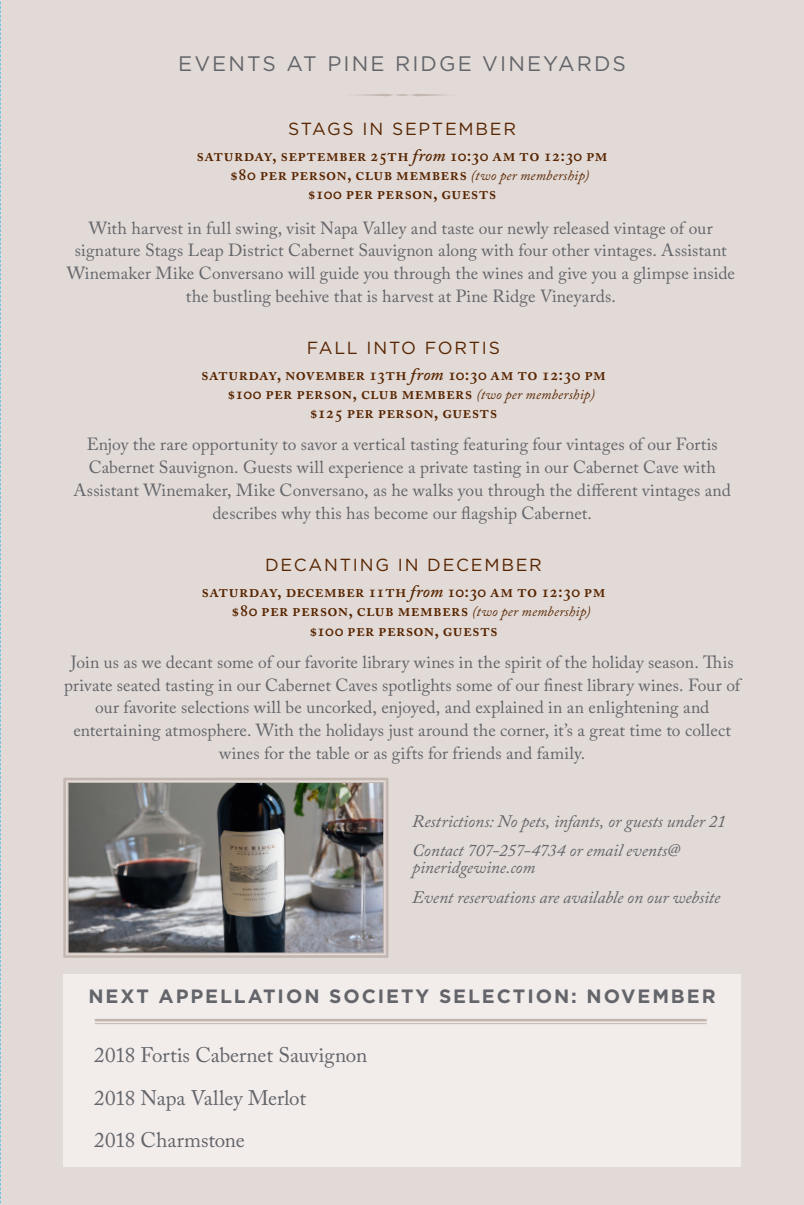
<style>
.page{position:relative;width:804px;height:1205px;background:#fff}
.page>*{position:absolute;margin:0;border:0;box-sizing:border-box;transform-origin:0 0}
.accolade-points{font:21px "Adobe Caslon Pro";letter-spacing:-.015em;color:#63656a}
.t1{font:21px "Gotham";letter-spacing:.1em;color:#63656a}
.Headline-_wine_secti{font:700 19.25px "Gotham";letter-spacing:.1em;color:#63656a}
.Copy-_main_body{font:17.5px/22.8px "Adobe Caslon Pro";color:#63656a;text-align:center}
.events-description{font:600 17.5px "Adobe Caslon Pro";letter-spacing:.015em;color:#582500}
.recipe-ingredient_li{font:italic 17.5px/17.5px "Adobe Caslon Pro";letter-spacing:-.005em;color:#63656a}
.Sub_title{font:17.5px "Gotham";letter-spacing:.1em;color:#582500}
.s1{font-style:italic}
.s2{font-weight:400;font-style:italic;font-size:14px}
</style>
<div class="page">
<div style="left:0;top:0;width:803px;height:1205px;background:#e2dad7"></div>
<div style="left:63px;top:974px;width:677px;height:193px;background:#f2eceb"></div>
<hr style="left:95px;top:1019px;width:611px;height:2px;background:#c3b7b0">
<hr style="left:95px;top:1023px;width:611px;height:1px;background:#c3b7b0">
<svg style="left:63px;top:777px;width:326px;height:181px"></svg>
<img style="left:67px;top:782px;width:317px;height:172px">
<svg style="left:359px;top:94px;width:86px;height:2px"></svg>
<svg style="left:0;top:1px;width:1px;height:1203px"></svg>
<p class="t1" style="left:178px;top:50px;width:449px">EVENTS AT PINE RIDGE VINEYARDS</p>
<p class="Sub_title" style="left:288px;top:117px;width:229px">STAGS IN SEPTEMBER</p>
<p class="events-description" style="left:196px;top:145px;width:412px">saturday, september 25th <span class="s1">from</span> 10:30 am to 12:30 pm</p>
<p class="events-description" style="left:230px;top:164px;width:361px">$80 per person, club members <span class="s2">(two per membership)</span></p>
<p class="events-description" style="left:307px;top:183px;width:190px">$100 per person, guests</p>
<p class="Copy-_main_body" style="left:67px;top:216px;width:669px">With harvest in full swing, visit Napa Valley and taste our newly released vintage of our signature Stags Leap District Cabernet Sauvignon along with four other vintages. Assistant Winemaker Mike Conversano will guide you through the wines and give you a glimpse inside the bustling beehive that is harvest at Pine Ridge Vineyards.</p>
<p class="Sub_title" style="left:307px;top:336px;width:194px">FALL INTO FORTIS</p>
<p class="events-description" style="left:201px;top:363px;width:406px">saturday, november 13th <span class="s1">from</span> 10:30 am to 12:30 pm</p>
<p class="events-description" style="left:227px;top:383px;width:369px">$100 per person, club members <span class="s2">(two per membership)</span></p>
<p class="events-description" style="left:309px;top:402px;width:189px">$125 per person, guests</p>
<p class="Copy-_main_body" style="left:74px;top:433px;width:658px">Enjoy the rare opportunity to savor a vertical tasting featuring four vintages of our Fortis Cabernet Sauvignon. Guests will experience a private tasting in our Cabernet Cave with Assistant Winemaker, Mike Conversano, as he walks you through the different vintages and describes why this has become our flagship Cabernet.</p>
<p class="Sub_title" style="left:265px;top:553px;width:278px">DECANTING IN DECEMBER</p>
<p class="events-description" style="left:201px;top:581px;width:405px">saturday, december 11th <span class="s1">from</span> 10:30 am to 12:30 pm</p>
<p class="events-description" style="left:231px;top:600px;width:361px">$80 per person, club members <span class="s2">(two per membership)</span></p>
<p class="events-description" style="left:309px;top:619px;width:190px">$100 per person, guests</p>
<p class="Copy-_main_body" style="left:64px;top:650px;width:679px">Join us as we decant some of our favorite library wines in the spirit of the holiday season. This private seated tasting in our Cabernet Caves spotlights some of our finest library wines. Four of our favorite selections will be uncorked, enjoyed, and explained in an enlightening and entertaining atmosphere. With the holidays just around the corner, it’s a great time to collect wines for the table or as gifts for friends and family.</p>
<p class="recipe-ingredient_li" style="left:412px;top:812px;width:315px">Restrictions: No pets, infants, or guests under 21</p>
<p class="recipe-ingredient_li" style="left:412px;top:841px;width:269px">Contact 707-257-4734 or email events@ pineridgewine.com</p>
<p class="recipe-ingredient_li" style="left:412px;top:888px;width:309px">Event reservations are available on our website</p>
<p class="Headline-_wine_secti" style="left:88px;top:983px;width:628px">NEXT APPELLATION SOCIETY SELECTION: NOVEMBER</p>
<p class="accolade-points" style="left:94px;top:1043px;width:274px">2018 Fortis Cabernet Sauvignon</p>
<p class="accolade-points" style="left:94px;top:1085px;width:213px">2018 Napa Valley Merlot</p>
<p class="accolade-points" style="left:94px;top:1127px;width:152px">2018 Charmstone</p>
</div>
